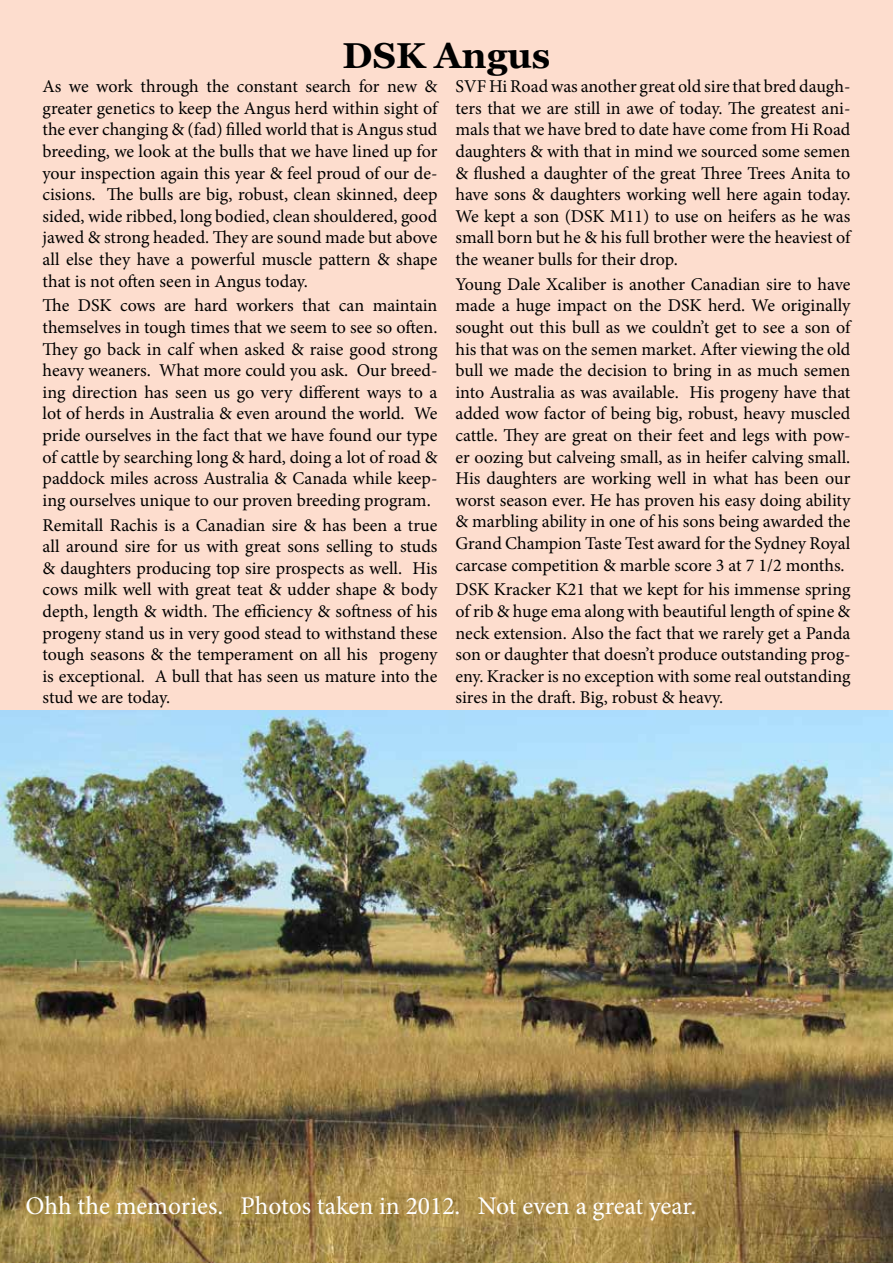
<style>
.page{position:relative;width:893px;height:1263px;background:#fff}
.page>*{position:absolute;margin:0;border:0;box-sizing:border-box;transform-origin:0 0}
.t1{font:700 36px "Georgia";color:#000}
.t2{font:25.5px "Minion Pro";color:#fff}
.t3{font:18px/21.6px "Minion Pro";color:#000;text-align:justify}
</style>
<div class="page">
<div style="left:0;top:0;width:893px;height:710px;background:#fdddce"></div>
<img style="left:0;top:710px;width:893px;height:553px">
<h1 class="t1" style="left:343px;top:33px;width:209px">DSK Angus</h1>
<p class="t3" style="left:43px;top:76px;width:396px">As we work through the constant search for new &amp; greater genetics to keep the Angus herd within sight of the ever changing &amp; (fad) filled world that is Angus stud breeding, we look at the bulls that we have lined up for your inspection again this year &amp; feel proud of our de&shy;cisions. The bulls are big, robust, clean skinned, deep sided, wide ribbed, long bodied, clean shouldered, good jawed &amp; strong headed. They are sound made but above all else they have a powerful muscle pattern &amp; shape that is not often seen in Angus today.</p>
<p class="t3" style="left:43px;top:295px;width:396px">The DSK cows are hard workers that can maintain themselves in tough times that we seem to see so often.<br>They go back in calf when asked &amp; raise good strong heavy weaners. What more could you ask. Our breed&shy;ing direction has seen us go very different ways to a lot of herds in Australia &amp; even around the world. We pride ourselves in the fact that we have found our type of cattle by searching long &amp; hard, doing a lot of road &amp; paddock miles across Australia &amp; Canada while keep&shy;ing ourselves unique to our proven breeding program.</p>
<p class="t3" style="left:43px;top:514px;width:396px">Remitall Rachis is a Canadian sire &amp; has been a true all around sire for us with great sons selling to studs &amp; daughters producing top sire prospects as well. His cows milk well with great teat &amp; udder shape &amp; body depth, length &amp; width. The efficiency &amp; softness of his progeny stand us in very good stead to withstand these tough seasons &amp; the temperament on all his progeny is exceptional. A bull that has seen us mature into the stud we are today.</p>
<p class="t3" style="left:455px;top:76px;width:396px">SVF Hi Road was another great old sire that bred daugh&shy;ters that we are still in awe of today. The greatest ani&shy;mals that we have bred to date have come from Hi Road daughters &amp; with that in mind we sourced some semen &amp; flushed a daughter of the great Three Trees Anita to have sons &amp; daughters working well here again today.<br>We kept a son (DSK M11) to use on heifers as he was small born but he &amp; his full brother were the heaviest of the weaner bulls for their drop.</p>
<p class="t3" style="left:455px;top:273px;width:396px">Young Dale Xcaliber is another Canadian sire to have made a huge impact on the DSK herd. We originally sought out this bull as we couldn’t get to see a son of his that was on the semen market. After viewing the old bull we made the decision to bring in as much semen into Australia as was available. His progeny have that added wow factor of being big, robust, heavy muscled cattle. They are great on their feet and legs with pow&shy;er oozing but calveing small, as in heifer calving small.<br>His daughters are working well in what has been our worst season ever. He has proven his easy doing ability &amp; marbling ability in one of his sons being awarded the Grand Champion Taste Test award for the Sydney Royal carcase competition &amp; marble score 3 at 7 1/2 months.</p>
<p class="t3" style="left:455px;top:579px;width:396px">DSK Kracker K21 that we kept for his immense spring of rib &amp; huge ema along with beautiful length of spine &amp; neck extension. Also the fact that we rarely get a Panda son or daughter that doesn’t produce outstanding prog&shy;eny. Kracker is no exception with some real outstanding sires in the draft. Big, robust &amp; heavy.</p>
<h2 class="t2" style="left:26px;top:1188px;width:672px">Ohh the memories. Photos taken in 2012. Not even a great year.</h2>
</div>
